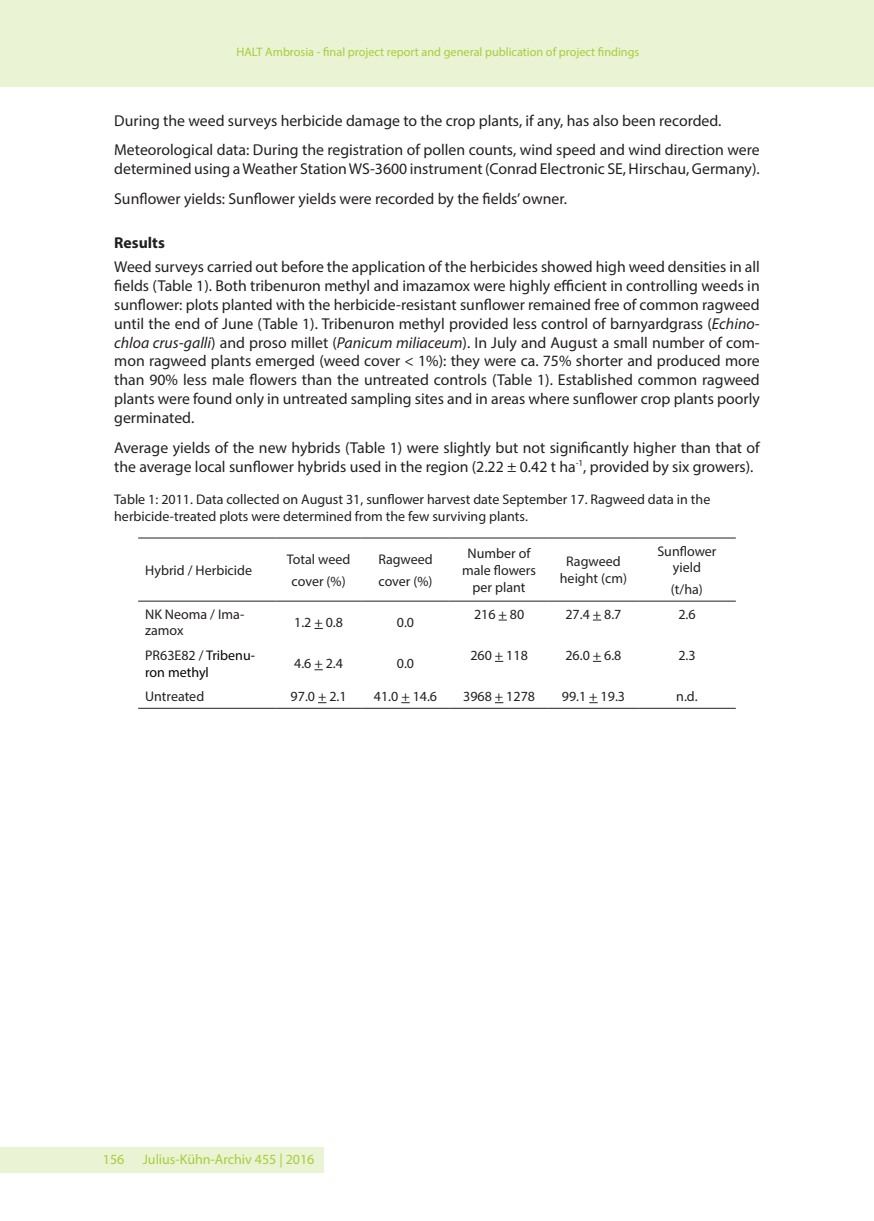
<style>
.page{position:relative;width:874px;height:1221px;background:#fff}
.page>*{position:absolute;margin:0;border:0;box-sizing:border-box;transform-origin:0 0}
.t1{font:15.75px/18.9px "Myriad Pro";color:#231f20}
.t2{font:14px/16.8px "Myriad Pro";color:#231f20;text-align:center}
.t3{font:14px "Myriad Pro";color:#a6ce39}
.t4{font:14px/16.8px "Myriad Pro";color:#040503}
.t5{font:12.25px "Myriad Pro";color:#a6ce39}
.s1{font-weight:700}
.s2{font-style:italic}
.s3{color:#231f20}
</style>
<div class="page">
<div style="left:0;top:0;width:857px;height:87px;background:#eaf3d4"></div>
<div style="left:858px;top:0;width:15px;height:87px;background:#eaf3d4"></div>
<div style="left:0;top:1147px;width:323px;height:25px;background:#eaf3d4"></div>
<hr style="left:138px;top:537px;width:137px;height:1px;background:#231f20">
<hr style="left:275px;top:537px;width:86px;height:1px;background:#231f20">
<hr style="left:361px;top:537px;width:88px;height:1px;background:#231f20">
<hr style="left:449px;top:537px;width:99px;height:1px;background:#231f20">
<hr style="left:548px;top:537px;width:89px;height:1px;background:#231f20">
<hr style="left:637px;top:537px;width:98px;height:1px;background:#231f20">
<hr style="left:138px;top:600px;width:137px;height:1px;background:#231f20">
<hr style="left:275px;top:600px;width:86px;height:1px;background:#231f20">
<hr style="left:361px;top:600px;width:88px;height:1px;background:#231f20">
<hr style="left:449px;top:600px;width:99px;height:1px;background:#231f20">
<hr style="left:548px;top:600px;width:89px;height:1px;background:#231f20">
<hr style="left:637px;top:600px;width:98px;height:1px;background:#231f20">
<hr style="left:138px;top:707px;width:137px;height:1px;background:#231f20">
<hr style="left:275px;top:707px;width:86px;height:1px;background:#231f20">
<hr style="left:361px;top:707px;width:88px;height:1px;background:#231f20">
<hr style="left:449px;top:707px;width:99px;height:1px;background:#231f20">
<hr style="left:548px;top:707px;width:89px;height:1px;background:#231f20">
<hr style="left:637px;top:707px;width:98px;height:1px;background:#231f20">
<p class="t5" style="left:236px;top:44px;width:404px">HALT Ambrosia - final project report and general publication of project findings</p>
<p class="t1" style="left:114px;top:106px;width:646px;line-height:29.4px">During the weed surveys herbicide damage to the crop plants, if any, has also been recorded.<br>Meteorological data: During the registration of pollen counts, wind speed and wind direction were</p>
<p class="t1" style="left:114px;top:154px;width:646px;line-height:29.4px">determined using a Weather Station WS-3600 instrument (Conrad Electronic SE, Hirschau, Germany).<br>Sunflower yields: Sunflower yields were recorded by the fields’ owner.</p>
<p class="t1" style="left:114px;top:230px;width:646px;line-height:24px"><span class="s1">Results<br></span>Weed surveys carried out before the application of the herbicides showed high weed densities in all</p>
<p class="t1" style="left:114px;top:276px;width:646px;text-align:justify">fields (Table 1). Both tribenuron methyl and imazamox were highly efficient in controlling weeds in sunflower: plots planted with the herbicide-resistant sunflower remained free of common ragweed until the end of June (Table 1). Tribenuron methyl provided less control of barnyardgrass (<span class="s2">Echino&shy;chloa crus-galli</span>) and proso millet (<span class="s2">Panicum miliaceum</span>). In July and August a small number of com&shy;mon ragweed plants emerged (weed cover &lt; 1%): they were ca. 75% shorter and produced more than 90% less male flowers than the untreated controls (Table 1). Established common ragweed plants were found only in untreated sampling sites and in areas where sunflower crop plants poorly germinated.</p>
<p class="t1" style="left:114px;top:437px;width:646px">Average yields of the new hybrids (Table 1) were slightly but not significantly higher than that of the average local sunflower hybrids used in the region (2.22 ± 0.42 t ha<sup>-1</sup>, provided by six growers).</p>
<p class="t2" style="left:114px;top:490px;width:597px;text-align:left">Table 1: 2011. Data collected on August 31, sunflower harvest date September 17. Ragweed data in the herbicide-treated plots were determined from the few surviving plants.</p>
<p class="t2" style="left:145px;top:561px;width:108px">Hybrid / Herbicide</p>
<p class="t2" style="left:287px;top:548px;width:65px;line-height:21.7px">Total weed cover (%)</p>
<p class="t2" style="left:378px;top:548px;width:56px;line-height:21.7px;text-align:left">Ragweed cover (%)</p>
<p class="t2" style="left:462px;top:544px;width:75px">Number of male flowers per plant</p>
<p class="t2" style="left:559px;top:553px;width:69px">Ragweed height (cm)</p>
<p class="t2" style="left:657px;top:542px;width:61px">Sunflower yield</p>
<p class="t2" style="left:670px;top:580px;width:33px">(t/ha)</p>
<p class="t2" style="left:145px;top:605px;width:101px;text-align:left">NK Neoma / Ima&shy;zamox</p>
<p class="t2" style="left:294px;top:613px;width:50px">1.2 + 0.8</p>
<p class="t2" style="left:396px;top:613px;width:19px">0.0</p>
<p class="t4" style="left:145px;top:646px;width:111px"><span class="s3">PR63E82 /</span> Tribenu&shy;ron methyl</p>
<p class="t2" style="left:294px;top:655px;width:50px">4.6 + 2.4</p>
<p class="t2" style="left:396px;top:655px;width:19px">0.0</p>
<p class="t2" style="left:474px;top:605px;width:52px">216 + 80</p>
<p class="t2" style="left:565px;top:605px;width:57px">27.4 + 8.7</p>
<p class="t2" style="left:678px;top:605px;width:19px">2.6</p>
<p class="t2" style="left:470px;top:646px;width:59px">260 + 118</p>
<p class="t2" style="left:565px;top:646px;width:57px">26.0 + 6.8</p>
<p class="t2" style="left:678px;top:646px;width:19px">2.3</p>
<p class="t2" style="left:145px;top:688px;width:61px">Untreated</p>
<p class="t2" style="left:290px;top:688px;width:57px">97.0 + 2.1</p>
<p class="t2" style="left:374px;top:688px;width:65px">41.0 + 14.6</p>
<p class="t2" style="left:463px;top:688px;width:73px">3968 + 1278</p>
<p class="t2" style="left:561px;top:688px;width:65px">99.1 + 19.3</p>
<p class="t2" style="left:676px;top:688px;width:23px">n.d.</p>
<p class="t3" style="left:103px;top:1150px;width:23px">156</p>
<p class="t3" style="left:143px;top:1151px;width:173px">Julius-Kühn-Archiv 455 | 2016</p>
</div>
